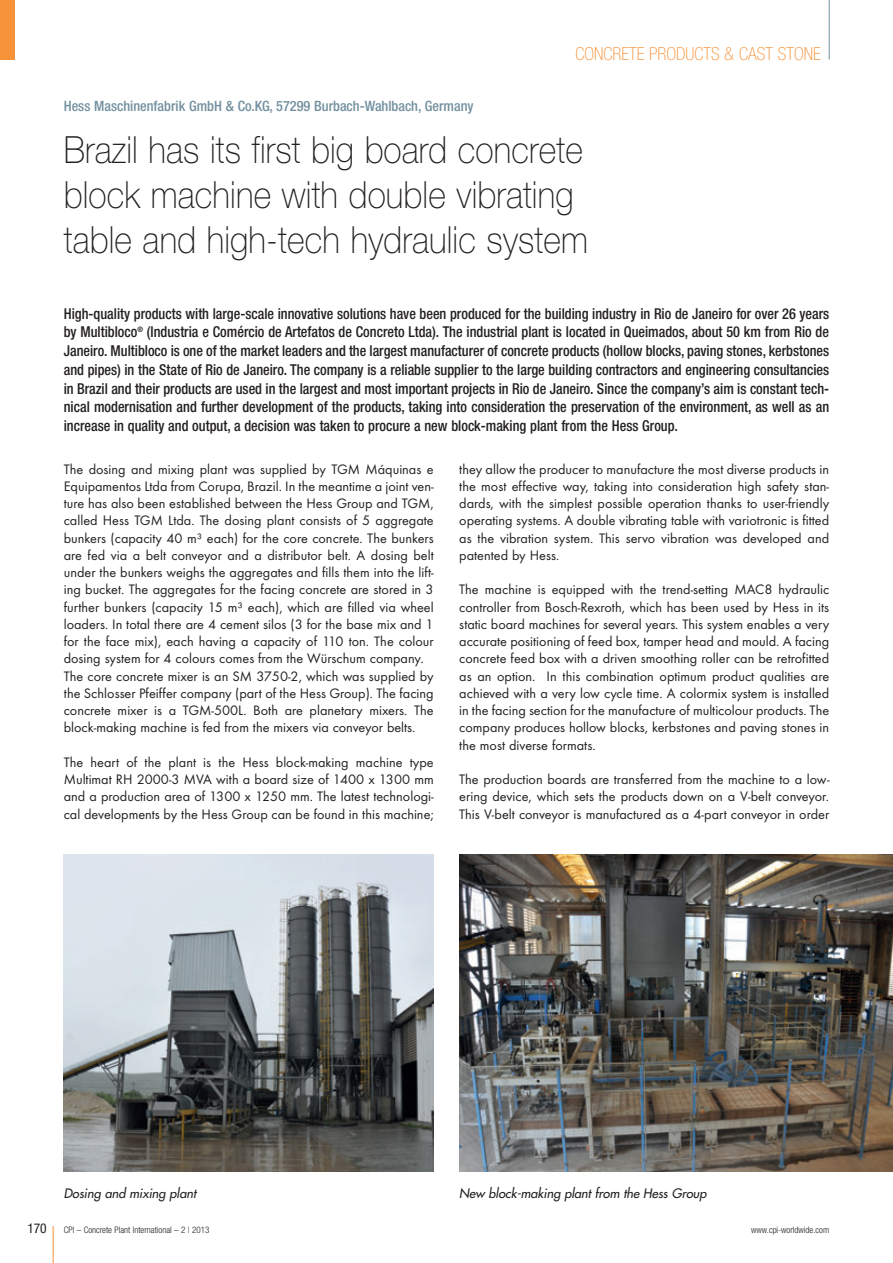
<style>
.page{position:relative;width:893px;height:1263px;background:#fff}
.page>*{position:absolute;margin:0;border:0;box-sizing:border-box;transform-origin:0 0}
.t1{font:100 37.5px/45px "Helvetica Neue";letter-spacing:.005em;color:#231f20;scale:.9 1}
.t2{font:100 condensed 18px "Helvetica Neue";color:#f69238}
.t3{font:500 condensed 15px/18.8px "Helvetica Neue";color:#231f20;text-align:justify;scale:.95 1}
.t4{font:14.25px/17.2px "Futura T";color:#231f20;text-align:justify}
.t5{font:500 condensed 14.25px "Helvetica Neue";color:#73909f}
.t6{font:condensed 13.5px "Helvetica Neue";color:#231f20}
.t7{font:italic 12.75px "Futura";color:#231f20}
.t8{font:300 condensed 9px "Helvetica Neue";color:#231f20}
</style>
<div class="page">
<hr style="left:892px;top:0;width:1px;height:1263px;background:#e5e5e5">
<img style="left:892px;top:267px;width:1px;height:588px">
<svg style="left:892px;top:0;width:1px;height:53px"></svg>
<hr style="left:53px;top:1226px;width:1px;height:37px;background:#f69238">
<hr style="left:829px;top:0;width:1px;height:60px;background:#73909f">
<div style="left:0;top:0;width:15px;height:60px;background:#f69238"></div>
<img style="left:64px;top:855px;width:370px;height:316px">
<img style="left:459px;top:855px;width:434px;height:316px">
<p class="t5" style="left:64px;top:101px;width:411px">Hess Maschinenfabrik GmbH &amp; Co.KG, 57299 Burbach-Wahlbach, Germany</p>
<p class="t2" style="left:575px;top:47px;width:247px">CONCRETE PRODUCTS &amp; CAST STONE</p>
<h1 class="t1" style="left:64px;top:130px;width:584px">Brazil has its first big board concrete block machine with double vibrating table and high-tech hydraulic system</h1>
<p class="t3" style="left:64px;top:305px;width:807px">High-quality products with large-scale innovative solutions have been produced for the building industry in Rio de Janeiro for over 26 years by Multibloco<sup>®</sup> (Industria e Comércio de Artefatos de Concreto Ltda). The industrial plant is located in Queimados, about 50 km from Rio de Janeiro. Multibloco is one of the market leaders and the largest manufacturer of concrete products (hollow blocks, paving stones, kerbstones and pipes) in the State of Rio de Janeiro. The company is a reliable supplier to the large building contractors and engineering consultancies in Brazil and their products are used in the largest and most important projects in Rio de Janeiro. Since the company’s aim is constant tech&shy;nical modernisation and further development of the products, taking into consideration the preservation of the environment, as well as an increase in quality and output, a decision was taken to procure a new block-making plant from the Hess Group.</p>
<p class="t4" style="left:64px;top:461px;width:371px;text-align:left">The dosing and mixing plant was supplied by TGM Máquinas e Equipamentos Ltda from Corupa, Brazil. In the meantime a joint ven&shy;ture has also been established between the Hess Group and TGM, called Hess TGM Ltda. The dosing plant consists of 5 aggregate bunkers (capacity 40 m³ each) for the core concrete. The bunkers are fed via a belt conveyor and a distributor belt. A dosing belt under the bunkers weighs the aggregates and fills them into the lift&shy;ing bucket. The aggregates for the facing concrete are stored in 3 further bunkers (capacity 15 m³ each), which are filled via wheel loaders. In total there are 4 cement silos (3 for the base mix and 1 for the face mix), each having a capacity of 110 ton. The colour dosing system for 4 colours comes from the Würschum company.<br>The core concrete mixer is an SM 3750-2, which was supplied by the Schlosser Pfeiffer company (part of the Hess Group). The facing concrete mixer is a TGM-500L. Both are planetary mixers. The block-making machine is fed from the mixers via conveyor belts.</p>
<p class="t4" style="left:64px;top:755px;width:371px">The heart of the plant is the Hess block-making machine type Multimat RH 2000-3 MVA with a board size of 1400 x 1300 mm and a production area of 1300 x 1250 mm. The latest technologi&shy;cal developments by the Hess Group can be found in this machine;</p>
<p class="t4" style="left:459px;top:461px;width:371px">they allow the producer to manufacture the most diverse products in the most effective way, taking into consideration high safety stan&shy;dards, with the simplest possible operation thanks to user-friendly operating systems. A double vibrating table with variotronic is fitted as the vibration system. This servo vibration was developed and patented by Hess.</p>
<p class="t4" style="left:459px;top:582px;width:371px">The machine is equipped with the trend-setting MAC8 hydraulic controller from Bosch-Rexroth, which has been used by Hess in its static board machines for several years. This system enables a very accurate positioning of feed box, tamper head and mould. A facing concrete feed box with a driven smoothing roller can be retrofitted as an option. In this combination optimum product qualities are achieved with a very low cycle time. A colormix system is installed in the facing section for the manufacture of multicolour products. The company produces hollow blocks, kerbstones and paving stones in the most diverse formats.</p>
<p class="t4" style="left:459px;top:772px;width:372px">The production boards are transferred from the machine to a low&shy;ering device, which sets the products down on a V-belt conveyor.<br>This V-belt conveyor is manufactured as a 4-part conveyor in order</p>
<p class="t7" style="left:64px;top:1187px;width:136px">Dosing and mixing plant</p>
<p class="t7" style="left:459px;top:1187px;width:251px">New block-making plant from the Hess Group</p>
<p class="t6" style="left:27px;top:1223px;width:21px">170</p>
<p class="t8" style="left:64px;top:1226px;width:147px">CPI – Concrete Plant International – 2 | 2013</p>
<p class="t8" style="left:751px;top:1226px;width:79px">www.cpi-worldwide.com</p>
</div>
